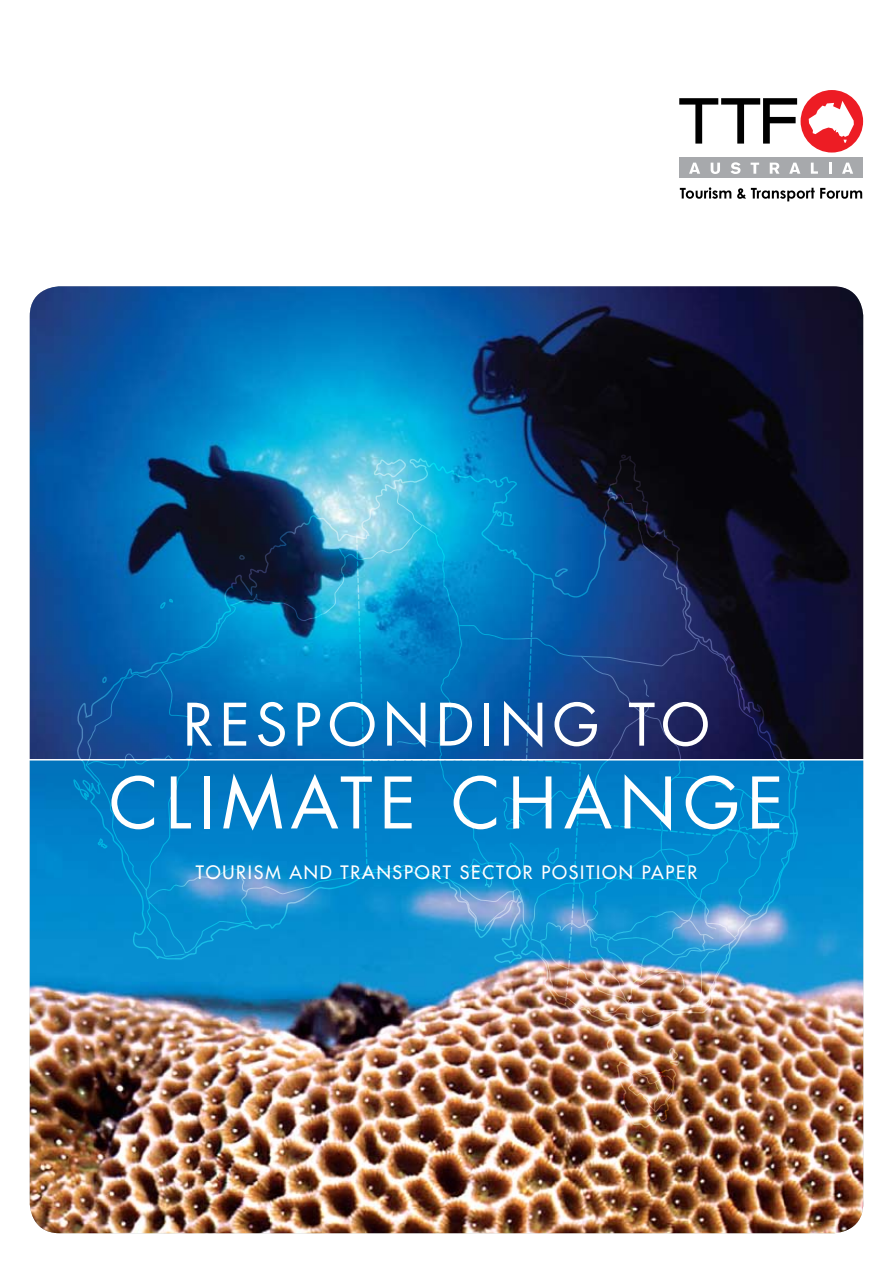
<style>
.page{position:relative;width:893px;height:1263px;background:#fff}
.page>*{position:absolute;margin:0;border:0;box-sizing:border-box;transform-origin:0 0}
.t1{font:69px "Futura";letter-spacing:.1em;color:#fff}
.t2{font:57px "Futura";letter-spacing:.1em;color:#fff}
.t3{font:18px "Futura";letter-spacing:.1em;color:#fff}
</style>
<div class="page">
<img style="left:30px;top:760px;width:833px;height:473px">
<svg style="left:30px;top:286px;width:833px;height:473px;background:#0c4576"></svg>
<div style="left:679px;top:158px;width:184px;height:20px;background:#a7a9ac"></div>
<div style="left:801px;top:90px;width:62px;height:63px;background:#ed1c24;border-radius:50%"></div>
<svg style="left:679px;top:98px;width:118px;height:46px"></svg>
<svg style="left:809px;top:101px;width:45px;height:42px"></svg>
<svg style="left:680px;top:187px;width:51px;height:12px"></svg>
<svg style="left:737px;top:188px;width:125px;height:13px"></svg>
<svg style="left:689px;top:163px;width:11px;height:11px"></svg>
<svg style="left:711px;top:163px;width:9px;height:11px"></svg>
<svg style="left:730px;top:162px;width:10px;height:12px"></svg>
<svg style="left:751px;top:163px;width:8px;height:11px"></svg>
<svg style="left:770px;top:163px;width:9px;height:11px"></svg>
<svg style="left:789px;top:163px;width:11px;height:11px"></svg>
<svg style="left:811px;top:163px;width:7px;height:11px"></svg>
<svg style="left:829px;top:163px;width:3px;height:11px"></svg>
<svg style="left:842px;top:163px;width:11px;height:11px"></svg>
<img style="left:76px;top:455px;width:724px;height:577px">
<svg style="left:373px;top:458px;width:34px;height:20px"></svg>
<svg style="left:620px;top:454px;width:9px;height:6px"></svg>
<img style="left:605px;top:1036px;width:75px;height:92px">
<img style="left:72px;top:491px;width:734px;height:526px">
<h2 class="t2" style="left:183px;top:688px;width:528px">RESPONDING TO</h2>
<h1 class="t1" style="left:109px;top:759px;width:676px">CLIMATE CHANGE</h1>
<p class="t3" style="left:196px;top:861px;width:503px">TOURISM AND TRANSPORT SECTOR POSITION PAPER</p>
</div>
